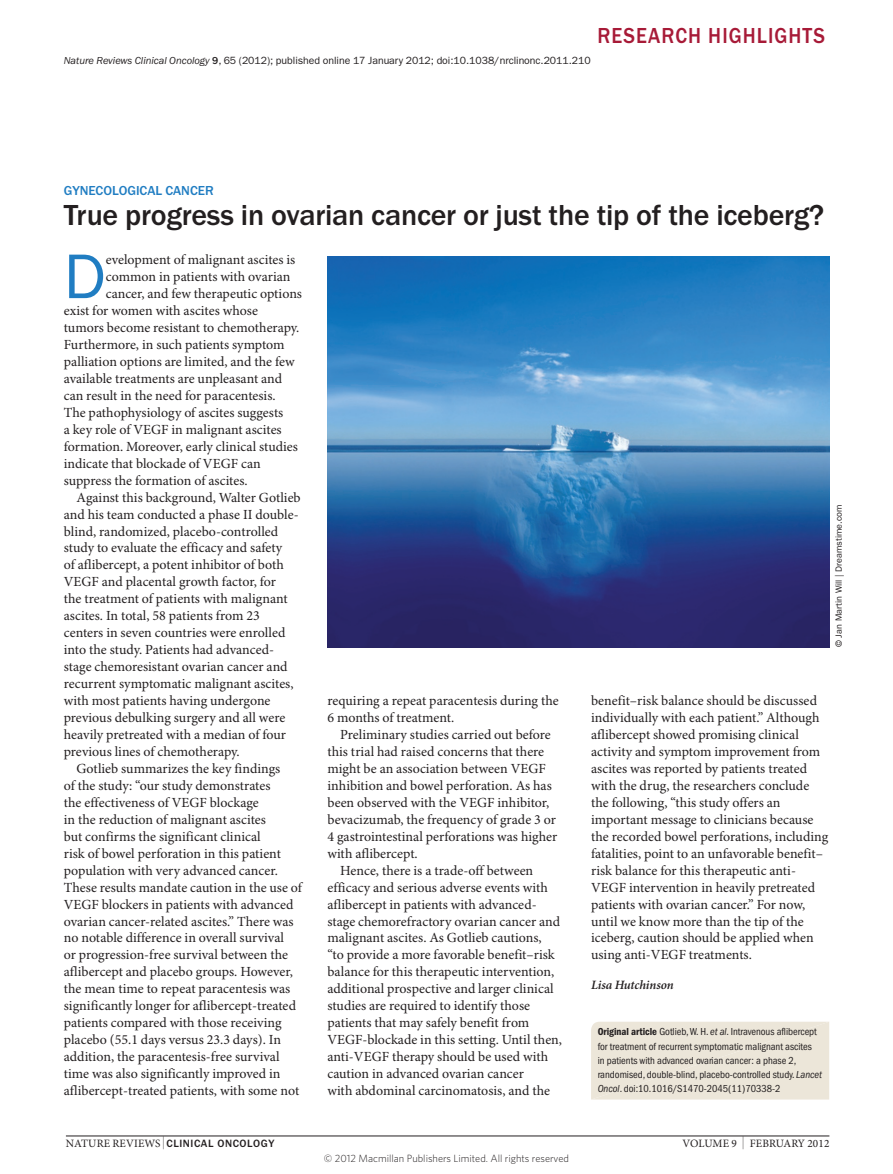
<style>
.page{position:relative;width:893px;height:1174px;background:#fff}
.page>*{position:absolute;margin:0;border:0;box-sizing:border-box;transform-origin:0 0}
.Body_drop_cap{font:63.3px "ITC Franklin Gothic Std";color:#207dc2}
.Title{font:500 30px "ITC Franklin Gothic Std";letter-spacing:-.01em;color:#231f20}
.t1{font:500 22.5px "ITC Franklin Gothic Std";letter-spacing:.05em;color:#a71a37;scale:.9 1}
.Body_text{font:13.95px/17px "Minion Pro";color:#231f20}
.Body_drop_cap-2{font:13.95px "Minion Pro";color:#231f20}
.Strapline{font:500 13.5px "ITC Franklin Gothic Std";letter-spacing:-.005em;color:#207dc2}
.Authors{font:italic 600 12.75px "Minion Pro";letter-spacing:-.01em;color:#231f20}
.t2{font:11.25px "Minion Pro";letter-spacing:.01em;color:#231f20}
.t3{font:500 10.95px "ITC Franklin Gothic Std";letter-spacing:.05em;color:#231f20}
.References{font:condensed 10.5px/14.2px "ITC Franklin Gothic Std";letter-spacing:-.005em;color:#231f20}
.Citation_line{font:10.5px "ITC Franklin Gothic Std";letter-spacing:-.005em;color:#231f20}
.t4{font:300 10.5px "Whitney";color:#231f20}
.Figure_credit{font:9px "ITC Franklin Gothic Std";color:#231f20}
.s1{font-style:italic}
.s2{font-weight:500}
.s3{font-family:"ITC Franklin Gothic Std Dm Cd";font-stretch:normal}
.s4{font-family:"Minion Pro";font-weight:400;font-size:11.25px}
.s5{font-family:"Minion Pro";font-weight:400;font-size:12.9px}
.s6{font-size:12.9px}
</style>
<div class="page">
<hr style="left:66px;top:1135px;width:763px;height:1px;background:#231f20">
<div style="left:591px;top:1021px;width:238px;height:78px;background:#ece6d9"></div>
<img style="left:327px;top:256px;width:502px;height:392px">
<p class="Citation_line" style="left:64px;top:54px;width:528px"><span class="s1">Nature Reviews Clinical Oncology</span> <span class="s2">9</span>, 65 (2012); published online 17 January 2012; doi:10.1038/nrclinonc.2011.210</p>
<p class="t1" style="left:598px;top:22px;width:254px">RESEARCH HIGHLIGHTS</p>
<p class="Strapline" style="left:64px;top:183px;width:151px">GYNECOLOGICAL CANCER</p>
<p class="Title" style="left:64px;top:198px;width:762px">True progress in ovarian cancer or just the tip of the iceberg?</p>
<p class="Body_drop_cap" style="left:64px;top:240px;width:43px">D</p>
<p class="Body_drop_cap-2" style="left:106px;top:251px;width:191px">evelopment of malignant ascites is</p>
<p class="Body_drop_cap-2" style="left:106px;top:268px;width:186px">common in patients with ovarian</p>
<p class="Body_drop_cap-2" style="left:106px;top:285px;width:198px">cancer, and few therapeutic options</p>
<p class="Body_drop_cap-2" style="left:64px;top:302px;width:196px">exist for women with ascites whose</p>
<p class="Body_drop_cap-2" style="left:64px;top:319px;width:237px">tumors become resistant to chemotherapy.</p>
<p class="Body_drop_cap-2" style="left:64px;top:336px;width:222px">Furthermore, in such patients symptom</p>
<p class="Body_drop_cap-2" style="left:64px;top:353px;width:232px">palliation options are limited, and the few</p>
<p class="Body_drop_cap-2" style="left:64px;top:370px;width:220px">available treatments are unpleasant and</p>
<p class="Body_drop_cap-2" style="left:64px;top:387px;width:213px">can result in the need for paracentesis.</p>
<p class="Body_drop_cap-2" style="left:64px;top:404px;width:221px">The pathophysiology of ascites suggests</p>
<p class="Body_drop_cap-2" style="left:64px;top:421px;width:219px">a key role of VEGF in malignant ascites</p>
<p class="Body_drop_cap-2" style="left:64px;top:438px;width:236px">formation. Moreover, early clinical studies</p>
<p class="Body_drop_cap-2" style="left:64px;top:455px;width:198px">indicate that blockade of VEGF can</p>
<p class="Body_drop_cap-2" style="left:64px;top:472px;width:185px">suppress the formation of ascites.</p>
<p class="Body_text" style="left:64px;top:489px;width:238px;text-indent:13px">Against this background, Walter Gotlieb and his team conducted a phase II double&shy;blind, randomized, placebo-controlled study to evaluate the efficacy and safety<br>of aflibercept, a potent inhibitor of both VEGF and placental growth factor, for<br>the treatment of patients with malignant ascites. In total, 58 patients from 23 centers in seven countries were enrolled into the study. Patients had advanced&shy;stage chemoresistant ovarian cancer and recurrent symptomatic malignant ascites, with most patients having undergone previous debulking surgery and all were heavily pretreated with a median of four previous lines of chemotherapy.</p>
<p class="Body_text" style="left:64px;top:760px;width:240px;text-indent:13px">Gotlieb summarizes the key findings<br>of the study: “our study demonstrates<br>the effectiveness of VEGF blockage<br>in the reduction of malignant ascites<br>but confirms the significant clinical<br>risk of bowel perforation in this patient population with very advanced cancer.<br>These results mandate caution in the use of VEGF blockers in patients with advanced ovarian cancer-related ascites.” There was no notable difference in overall survival<br>or progression-free survival between the aflibercept and placebo groups. However, the mean time to repeat paracentesis was significantly longer for aflibercept-treated patients compared with those receiving placebo (55.1 days versus 23.3 days). In addition, the paracentesis-free survival time was also significantly improved in aflibercept-treated patients, with some not</p>
<p class="Figure_credit" style="left:834px;top:647px;width:144px;rotate:-90deg">© Jan Martin Will | Dreamstime.com</p>
<p class="Body_text" style="left:327px;top:692px;width:233px">requiring a repeat paracentesis during the<br>6 months of treatment.</p>
<p class="Body_text" style="left:327px;top:726px;width:231px;text-indent:13px">Preliminary studies carried out before this trial had raised concerns that there might be an association between VEGF inhibition and bowel perforation. As has been observed with the VEGF inhibitor, bevacizumab, the frequency of grade 3 or 4 gastrointestinal perforations was higher with aflibercept.</p>
<p class="Body_text" style="left:327px;top:862px;width:236px;text-indent:13px">Hence, there is a trade-off between efficacy and serious adverse events with aflibercept in patients with advanced&shy;stage chemorefractory ovarian cancer and malignant ascites. As Gotlieb cautions,<br>“to provide a more favorable benefit–risk balance for this therapeutic intervention, additional prospective and larger clinical studies are required to identify those patients that may safely benefit from VEGF-blockade in this setting. Until then, anti-VEGF therapy should be used with caution in advanced ovarian cancer<br>with abdominal carcinomatosis, and the</p>
<p class="Body_text" style="left:591px;top:692px;width:239px">benefit–risk balance should be discussed individually with each patient.” Although aflibercept showed promising clinical activity and symptom improvement from ascites was reported by patients treated with the drug, the researchers conclude the following, “this study offers an important message to clinicians because the recorded bowel perforations, including fatalities, point to an unfavorable benefit– risk balance for this therapeutic anti-VEGF intervention in heavily pretreated patients with ovarian cancer.” For now, until we know more than the tip of the iceberg, caution should be applied when using anti-VEGF treatments.</p>
<p class="Authors" style="left:591px;top:977px;width:84px">Lisa Hutchinson</p>
<p class="References" style="left:598px;top:1024px;width:226px"><span class="s3">Original article</span> Gotlieb, W. H. <span class="s1">et al</span>. Intravenous aflibercept for treatment of recurrent symptomatic malignant ascites<br>in patients with advanced ovarian cancer: a phase 2, randomised, double-blind, placebo-controlled study. <span class="s1">Lancet Oncol</span>. doi:10.1016/S1470-2045(11)70338-2</p>
<p class="t3" style="left:66px;top:1137px;width:210px"><span class="s4">NATURE REVIEWS</span> <span class="s5">|</span> CLINICAL ONCOLOGY</p>
<p class="t2" style="left:683px;top:1136px;width:148px">VOLUME 9 <span class="s6">|</span> FEBRUARY 2012</p>
<p class="t4" style="left:324px;top:1151px;width:247px">© 2012 Macmillan Publishers Limited. All rights reserved</p>
</div>
